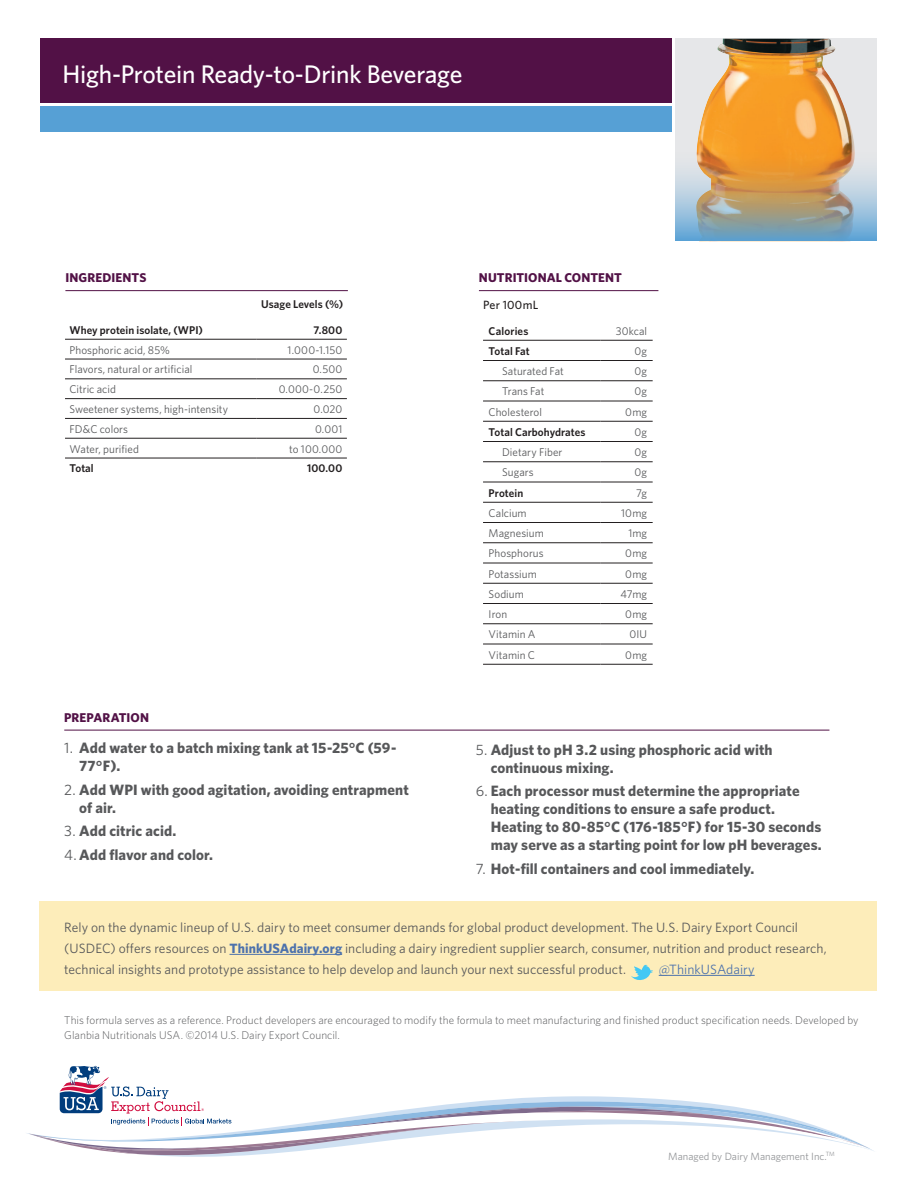
<style>
.page{position:relative;width:918px;height:1188px;background:#fff}
.page>*{position:absolute;margin:0;border:0;box-sizing:border-box;transform-origin:0 0}
.t1{font:500 25.5px "Whitney";letter-spacing:-.01em;color:#fff}
.t2{font:700 15px/18px "Whitney";letter-spacing:.005em;color:#57585a}
.Signoff{font:13.5px/21px "Whitney";letter-spacing:.005em;color:#57585a}
.Signoff-2{font:13.5px "Whitney";color:#4d72ac}
.Subhead{font:700 12.75px "Whitney";letter-spacing:.005em;color:#521146}
.Subhead-2{font:500 12px "Whitney";letter-spacing:.02em;color:#231f20}
.Table_Header{font:11.25px "Whitney";letter-spacing:.005em;color:#57585a}
.Body__L2{font:300 11.25px/15px "Whitney";letter-spacing:.005em;color:#57585a}
.Table_Header-2{font:600 11.25px "Whitney";letter-spacing:.005em;color:#231f20}
.t3{font:10.5px "Whitney";color:#939598}
.s1{font-weight:400}
.s2{font-weight:700;color:#4d72ac}
</style>
<div class="page">
<svg style="left:29px;top:1066px;width:845px;height:91px"></svg>
<div style="left:40px;top:106px;width:631px;height:26px;background:#56a0d5"></div>
<div style="left:40px;top:39px;width:631px;height:64px;background:#521146"></div>
<hr style="left:479px;top:290px;width:179px;height:1px;background:#521146">
<hr style="left:65px;top:339px;width:191px;height:1px;background:#231f20">
<hr style="left:256px;top:339px;width:91px;height:1px;background:#231f20">
<hr style="left:65px;top:359px;width:191px;height:1px;background:#231f20">
<hr style="left:256px;top:359px;width:91px;height:1px;background:#231f20">
<hr style="left:65px;top:378px;width:191px;height:1px;background:#231f20">
<hr style="left:256px;top:378px;width:91px;height:1px;background:#231f20">
<hr style="left:65px;top:398px;width:191px;height:1px;background:#231f20">
<hr style="left:256px;top:398px;width:91px;height:1px;background:#231f20">
<hr style="left:65px;top:418px;width:191px;height:1px;background:#231f20">
<hr style="left:256px;top:418px;width:91px;height:1px;background:#231f20">
<hr style="left:65px;top:438px;width:191px;height:1px;background:#231f20">
<hr style="left:256px;top:438px;width:91px;height:1px;background:#231f20">
<hr style="left:65px;top:458px;width:191px;height:1px;background:#231f20">
<hr style="left:256px;top:458px;width:91px;height:1px;background:#231f20">
<hr style="left:65px;top:290px;width:283px;height:1px;background:#521146">
<svg style="left:483px;top:381px;width:170px;height:283px"></svg>
<hr style="left:483px;top:340px;width:118px;height:1px;background:#231f20">
<hr style="left:601px;top:340px;width:52px;height:1px;background:#231f20">
<hr style="left:483px;top:360px;width:118px;height:1px;background:#231f20">
<hr style="left:601px;top:360px;width:52px;height:1px;background:#231f20">
<hr style="left:483px;top:380px;width:118px;height:1px;background:#231f20">
<hr style="left:601px;top:380px;width:52px;height:1px;background:#231f20">
<hr style="left:483px;top:401px;width:118px;height:1px;background:#231f20">
<hr style="left:601px;top:401px;width:52px;height:1px;background:#231f20">
<hr style="left:483px;top:421px;width:118px;height:1px;background:#231f20">
<hr style="left:601px;top:421px;width:52px;height:1px;background:#231f20">
<hr style="left:483px;top:441px;width:118px;height:1px;background:#231f20">
<hr style="left:601px;top:441px;width:52px;height:1px;background:#231f20">
<hr style="left:483px;top:461px;width:118px;height:1px;background:#231f20">
<hr style="left:601px;top:461px;width:52px;height:1px;background:#231f20">
<hr style="left:483px;top:482px;width:118px;height:1px;background:#231f20">
<hr style="left:601px;top:482px;width:52px;height:1px;background:#231f20">
<hr style="left:483px;top:502px;width:118px;height:1px;background:#231f20">
<hr style="left:601px;top:502px;width:52px;height:1px;background:#231f20">
<hr style="left:483px;top:522px;width:118px;height:1px;background:#231f20">
<hr style="left:601px;top:522px;width:52px;height:1px;background:#231f20">
<hr style="left:483px;top:542px;width:118px;height:1px;background:#231f20">
<hr style="left:601px;top:542px;width:52px;height:1px;background:#231f20">
<hr style="left:483px;top:563px;width:118px;height:1px;background:#231f20">
<hr style="left:601px;top:563px;width:52px;height:1px;background:#231f20">
<hr style="left:483px;top:583px;width:118px;height:1px;background:#231f20">
<hr style="left:601px;top:583px;width:52px;height:1px;background:#231f20">
<hr style="left:483px;top:603px;width:118px;height:1px;background:#231f20">
<hr style="left:601px;top:603px;width:52px;height:1px;background:#231f20">
<hr style="left:483px;top:623px;width:118px;height:1px;background:#231f20">
<hr style="left:601px;top:623px;width:52px;height:1px;background:#231f20">
<hr style="left:483px;top:644px;width:118px;height:1px;background:#231f20">
<hr style="left:601px;top:644px;width:52px;height:1px;background:#231f20">
<hr style="left:483px;top:664px;width:118px;height:1px;background:#231f20">
<hr style="left:601px;top:664px;width:52px;height:1px;background:#231f20">
<hr style="left:64px;top:730px;width:765px;height:1px;background:#521146">
<div style="left:676px;top:39px;width:201px;height:202px;background:#e6e7e9"></div>
<img style="left:696px;top:39px;width:159px;height:111px">
<img style="left:676px;top:150px;width:201px;height:91px">
<div style="left:40px;top:901px;width:837px;height:90px;background:#fdedba"></div>
<hr style="left:230px;top:954px;width:112px;height:1px;background:#4d72ac">
<hr style="left:659px;top:975px;width:96px;height:1px;background:#4d72ac">
<svg style="left:631px;top:965px;width:22px;height:15px"></svg>
<p class="t1" style="left:63px;top:57px;width:401px">High-Protein Ready-to-Drink Beverage</p>
<p class="Subhead" style="left:65px;top:269px;width:82px">INGREDIENTS</p>
<p class="Subhead" style="left:479px;top:269px;width:145px">NUTRITIONAL CONTENT</p>
<p class="Table_Header-2" style="left:261px;top:297px;width:84px">Usage Levels (%)</p>
<p class="Subhead-2" style="left:483px;top:297px;width:57px">Per 100mL</p>
<p class="Table_Header-2" style="left:489px;top:323px;width:41px">Calories</p>
<p class="Table_Header" style="left:616px;top:323px;width:33px">30kcal</p>
<p class="Table_Header-2" style="left:489px;top:343px;width:43px">Total Fat</p>
<p class="Table_Header" style="left:635px;top:343px;width:14px">0g</p>
<p class="Table_Header" style="left:502px;top:364px;width:63px">Saturated Fat</p>
<p class="Table_Header" style="left:635px;top:364px;width:14px">0g</p>
<p class="Table_Header" style="left:502px;top:384px;width:44px">Trans Fat</p>
<p class="Table_Header" style="left:635px;top:384px;width:14px">0g</p>
<p class="Table_Header" style="left:489px;top:404px;width:55px">Cholesterol</p>
<p class="Table_Header" style="left:625px;top:404px;width:23px">0mg</p>
<p class="Table_Header-2" style="left:489px;top:424px;width:98px">Total Carbohydrates</p>
<p class="Table_Header" style="left:635px;top:424px;width:14px">0g</p>
<p class="Table_Header" style="left:502px;top:445px;width:62px">Dietary Fiber</p>
<p class="Table_Header" style="left:635px;top:445px;width:14px">0g</p>
<p class="Table_Header" style="left:502px;top:465px;width:33px">Sugars</p>
<p class="Table_Header" style="left:635px;top:465px;width:14px">0g</p>
<p class="Table_Header-2" style="left:489px;top:485px;width:36px">Protein</p>
<p class="Table_Header" style="left:636px;top:485px;width:13px">7g</p>
<p class="Table_Header" style="left:489px;top:505px;width:40px">Calcium</p>
<p class="Table_Header" style="left:621px;top:505px;width:27px">10mg</p>
<p class="Table_Header" style="left:489px;top:526px;width:57px">Magnesium</p>
<p class="Table_Header" style="left:628px;top:526px;width:20px">1mg</p>
<p class="Table_Header" style="left:489px;top:546px;width:57px">Phosphorus</p>
<p class="Table_Header" style="left:625px;top:546px;width:23px">0mg</p>
<p class="Table_Header" style="left:489px;top:566px;width:50px">Potassium</p>
<p class="Table_Header" style="left:625px;top:566px;width:23px">0mg</p>
<p class="Table_Header" style="left:489px;top:586px;width:37px">Sodium</p>
<p class="Table_Header" style="left:620px;top:586px;width:28px">47mg</p>
<p class="Table_Header" style="left:489px;top:607px;width:20px">Iron</p>
<p class="Table_Header" style="left:625px;top:607px;width:23px">0mg</p>
<p class="Table_Header" style="left:489px;top:627px;width:48px">Vitamin A</p>
<p class="Table_Header" style="left:629px;top:627px;width:19px">0IU</p>
<p class="Table_Header" style="left:489px;top:647px;width:48px">Vitamin C</p>
<p class="Table_Header" style="left:625px;top:647px;width:23px">0mg</p>
<p class="Table_Header-2" style="left:69px;top:322px;width:135px">Whey protein isolate, (WPI)</p>
<p class="Table_Header-2" style="left:314px;top:322px;width:30px">7.800</p>
<p class="Table_Header" style="left:69px;top:342px;width:102px">Phosphoric acid, 85%</p>
<p class="Table_Header" style="left:288px;top:342px;width:56px">1.000-1.150</p>
<p class="Table_Header" style="left:69px;top:362px;width:124px">Flavors, natural or artificial</p>
<p class="Table_Header" style="left:313px;top:362px;width:31px">0.500</p>
<p class="Table_Header" style="left:69px;top:382px;width:48px">Citric acid</p>
<p class="Table_Header" style="left:279px;top:382px;width:65px">0.000-0.250</p>
<p class="Table_Header" style="left:69px;top:402px;width:160px">Sweetener systems, high-intensity</p>
<p class="Table_Header" style="left:314px;top:402px;width:30px">0.020</p>
<p class="Table_Header" style="left:69px;top:421px;width:60px">FD&amp;C colors</p>
<p class="Table_Header" style="left:315px;top:421px;width:29px">0.001</p>
<p class="Table_Header" style="left:69px;top:441px;width:71px">Water, purified</p>
<p class="Table_Header" style="left:289px;top:441px;width:55px">to 100.000</p>
<p class="Table_Header-2" style="left:69px;top:461px;width:26px">Total</p>
<p class="Table_Header-2" style="left:307px;top:461px;width:37px">100.00</p>
<p class="Subhead" style="left:64px;top:709px;width:86px">PREPARATION</p>
<p class="t2" style="left:79px;top:739px;width:319px;text-indent:-15px"><span class="s1">1.</span> Add water to a batch mixing tank at 15-25°C (59-<br>77°F).</p>
<p class="t2" style="left:79px;top:780px;width:331px;text-indent:-15px"><span class="s1">2.</span> Add WPI with good agitation, avoiding entrapment of air.</p>
<p class="t2" style="left:64px;top:822px;width:114px"><span class="s1">3.</span> Add citric acid.</p>
<p class="t2" style="left:64px;top:845px;width:150px"><span class="s1">4.</span> Add flavor and color.</p>
<p class="t2" style="left:491px;top:740px;width:283px;text-indent:-15px"><span class="s1">5.</span> Adjust to pH 3.2 using phosphoric acid with continuous mixing.</p>
<p class="t2" style="left:491px;top:782px;width:333px;text-indent:-15px"><span class="s1">6.</span> Each processor must determine the appropriate heating conditions to ensure a safe product.<br>Heating to 80-85°C (176-185°F) for 15-30 seconds may serve as a starting point for low pH beverages.</p>
<p class="t2" style="left:476px;top:859px;width:280px"><span class="s1">7.</span> Hot-fill containers and cool immediately.</p>
<p class="Signoff" style="left:64px;top:916px;width:764px">Rely on the dynamic lineup of U.S. dairy to meet consumer demands for global product development. The U.S. Dairy Export Council (USDEC) offers resources on <span class="s2">ThinkUSAdairy.org</span> including a dairy ingredient supplier search, consumer, nutrition and product research, technical insights and prototype assistance to help develop and launch your next successful product.</p>
<p class="Signoff-2" style="left:659px;top:960px;width:97px">@ThinkUSAdairy</p>
<p class="Body__L2" style="left:64px;top:1012px;width:796px">This formula serves as a reference. Product developers are encouraged to modify the formula to meet manufacturing and finished product specification needs. Developed by<br>Glanbia Nutritionals USA. ©2014 U.S. Dairy Export Council.</p>
<p class="t3" style="left:668px;top:1149px;width:168px">Managed by Dairy Management Inc.<sup>TM</sup></p>
</div>
